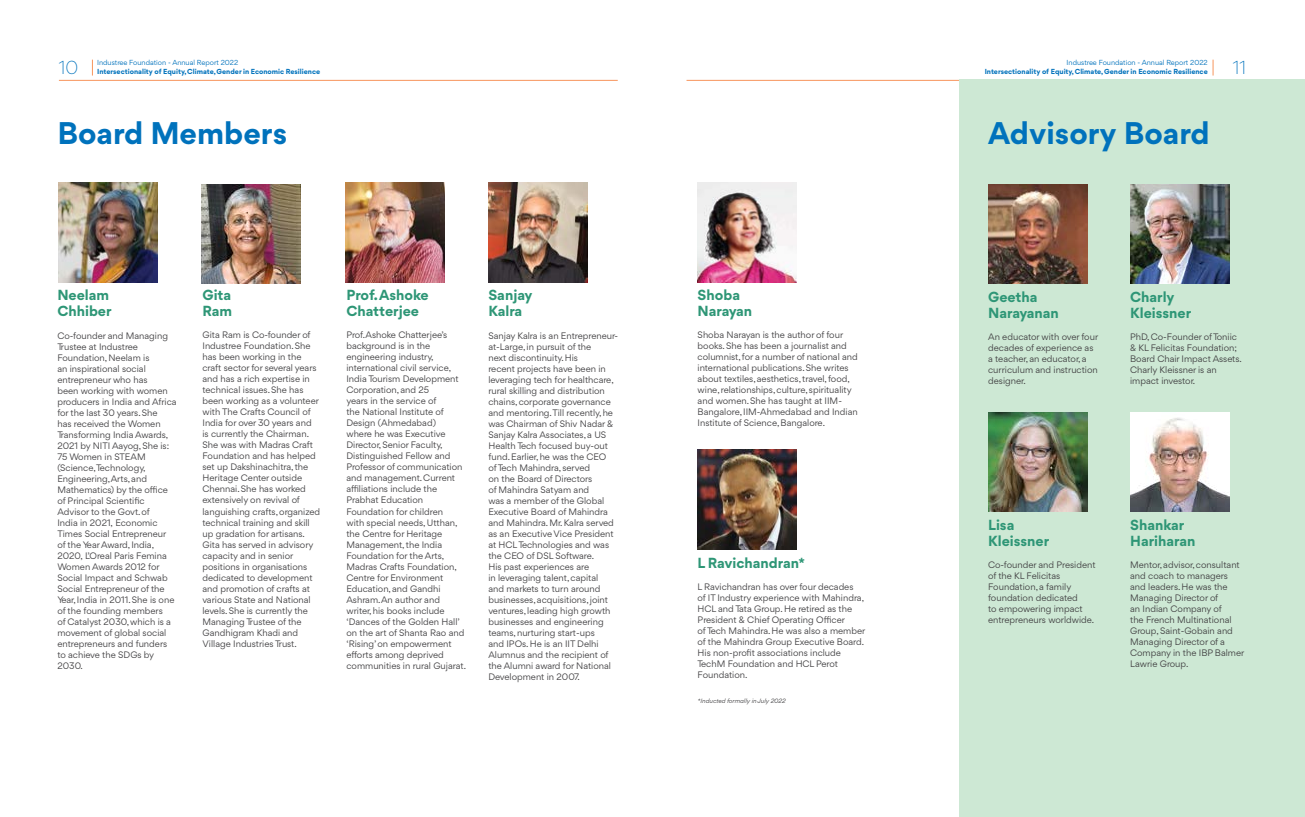
<style>
.page{position:relative;width:1305px;height:817px;background:#fff}
.page>*{position:absolute;margin:0;border:0;box-sizing:border-box;transform-origin:0 0}
.t1{font:700 30px "Gordita";color:#0072bc}
.t2{font:300 18px "Gordita";color:#0072bc}
.t3{font:700 14px/16px "Gordita";color:#2e9676}
.t4{font:9px/11px "Gordita";color:#414042}
.t5{font:700 7px "Gordita";color:#0072bc}
.t6{font:7px "Gordita";color:#0072bc}
.t7{font:italic 6px "Gordita";color:#414042}
</style>
<div class="page">
<hr style="left:59px;top:80px;width:558px;height:1px;background:#f7955d">
<hr style="left:686px;top:80px;width:559px;height:1px;background:#f7955d">
<svg style="left:92px;top:60px;width:1px;height:15px"></svg>
<svg style="left:1212px;top:60px;width:1px;height:15px"></svg>
<div style="left:958px;top:80px;width:346px;height:736px;background:#cde8d4"></div>
<img style="left:58px;top:183px;width:100px;height:99px">
<img style="left:697px;top:183px;width:99px;height:99px">
<img style="left:697px;top:449px;width:99px;height:100px">
<img style="left:345px;top:183px;width:99px;height:99px">
<img style="left:488px;top:183px;width:99px;height:99px">
<img style="left:201px;top:184px;width:100px;height:100px">
<img style="left:988px;top:184px;width:99px;height:99px">
<img style="left:1130px;top:184px;width:99px;height:99px">
<img style="left:988px;top:412px;width:99px;height:99px">
<img style="left:1130px;top:412px;width:99px;height:99px">
<p class="t6" style="left:97px;top:58px;width:143px">Industree Foundation - Annual Report 2022</p>
<p class="t5" style="left:97px;top:66px;width:224px">Intersectionality of Equity, Climate, Gender in Economic Resilience</p>
<p class="t6" style="left:1066px;top:58px;width:143px">Industree Foundation - Annual Report 2022</p>
<p class="t5" style="left:984px;top:66px;width:224px">Intersectionality of Equity, Climate, Gender in Economic Resilience</p>
<h2 class="t2" style="left:59px;top:55px;width:21px">10</h2>
<h2 class="t2" style="left:1232px;top:55px;width:15px">11</h2>
<h1 class="t1" style="left:57px;top:111px;width:231px">Board Members</h1>
<h3 class="t3" style="left:57px;top:287px;width:56px">Neelam<br>Chhiber</h3>
<p class="t4" style="left:57px;top:329px;width:121px">Co-founder and Managing<br>Trustee at Industree<br>Foundation, Neelam is<br>an inspirational social entrepreneur who has<br>been working with women producers in India and Africa for the last 30 years. She<br>has received the Women<br>Transforming India Awards,<br>2021 by NITI Aayog, She is:<br>75 Women in STEAM (Science,Technology,<br>Engineering, Arts, and<br>Mathematics) by the office of Principal Scientific<br>Advisor to the Govt. of<br>India in 2021, Economic<br>Times Social Entrepreneur of the Year Award, India,<br>2020, L’Oreal Paris Femina<br>Women Awards 2012 for<br>Social Impact and Schwab<br>Social Entrepreneur of the<br>Year, India in 2011. She is one of the founding members<br>of Catalyst 2030, which is a movement of global social entrepreneurs and funders to achieve the SDGs by<br>2030.</p>
<h3 class="t3" style="left:202px;top:287px;width:31px">Gita<br>Ram</h3>
<p class="t4" style="left:202px;top:329px;width:119px">Gita Ram is Co-founder of<br>Industree Foundation. She has been working in the craft sector for several years and has a rich expertise in technical issues. She has been working as a volunteer with The Crafts Council of<br>India for over 30 years and<br>is currently the Chairman.<br>She was with Madras Craft<br>Foundation and has helped set up Dakshinachitra, the<br>Heritage Center outside<br>Chennai. She has worked extensively on revival of languishing crafts, organized technical training and skill up gradation for artisans.<br>Gita has served in advisory capacity and in senior positions in organisations dedicated to development and promotion of crafts at various State and National levels. She is currently the<br>Managing Trustee of the<br>Gandhigram Khadi and<br>Village Industries Trust.</p>
<h3 class="t3" style="left:346px;top:287px;width:84px">Prof. Ashoke<br>Chatterjee</h3>
<p class="t4" style="left:346px;top:329px;width:121px">Prof. Ashoke Chatterjee’s background is in the engineering industry, international civil service,<br>India Tourism Development<br>Corporation, and 25<br>years in the service of<br>the National Institute of<br>Design (Ahmedabad)<br>where he was Executive<br>Director, Senior Faculty,<br>Distinguished Fellow and<br>Professor of communication and management. Current affiliations include the<br>Prabhat Education<br>Foundation for children<br>with special needs, Utthan, the Centre for Heritage<br>Management, the India<br>Foundation for the Arts,<br>Madras Crafts Foundation,<br>Centre for Environment<br>Education, and Gandhi<br>Ashram. An author and writer, his books include ‘Dances of the Golden Hall’ on the art of Shanta Rao and ‘Rising’ on empowerment efforts among deprived communities in rural Gujarat.</p>
<h3 class="t3" style="left:488px;top:287px;width:46px">Sanjay<br>Kalra</h3>
<p class="t4" style="left:488px;top:329px;width:131px">Sanjay Kalra is an Entrepreneur&shy;at-Large, in pursuit of the<br>next discontinuity. His<br>recent projects have been in leveraging tech for healthcare, rural skilling and distribution chains, corporate governance and mentoring.Till recently, he was Chairman of Shiv Nadar &amp;<br>Sanjay Kalra Associates, a US<br>Health Tech focused buy-out fund. Earlier, he was the CEO<br>of Tech Mahindra, served<br>on the Board of Directors<br>of Mahindra Satyam and<br>was a member of the Global<br>Executive Board of Mahindra and Mahindra. Mr. Kalra served as an Executive Vice President at HCL Technologies and was the CEO of DSL Software.<br>His past experiences are<br>in leveraging talent, capital<br>and markets to turn around businesses, acquisitions, joint ventures, leading high growth businesses and engineering teams, nurturing start-ups<br>and IPOs. He is an IIT Delhi<br>Alumnus and the recipient of the Alumni award for National<br>Development in 2007.</p>
<h3 class="t3" style="left:697px;top:287px;width:56px">Shoba<br>Narayan</h3>
<p class="t4" style="left:697px;top:329px;width:162px">Shoba Narayan is the author of four books. She has been a journalist and columnist, for a number of national and international publications. She writes about textiles, aesthetics, travel, food, wine, relationships, culture, spirituality and women. She has taught at IIM-Bangalore, IIM-Ahmedabad and Indian Institute of Science, Bangalore.</p>
<h3 class="t3" style="left:697px;top:554px;width:109px">L Ravichandran*</h3>
<p class="t4" style="left:697px;top:580px;width:169px">L Ravichandran has over four decades<br>of IT Industry experience with Mahindra, HCL and Tata Group. He retired as the President &amp; Chief Operating Officer<br>of Tech Mahindra. He was also a member of the Mahindra Group Executive Board.<br>His non-profit associations include TechM Foundation and HCL Perot Foundation.</p>
<p class="t7" style="left:697px;top:696px;width:90px">*Inducted formally in July 2022</p>
<h1 class="t1" style="left:988px;top:111px;width:223px">Advisory Board</h1>
<h3 class="t3" style="left:988px;top:288px;width:72px">Geetha<br>Narayanan</h3>
<p class="t4" style="left:988px;top:330px;width:111px">An educator with over four decades of experience as a teacher, an educator, a curriculum and instruction designer.</p>
<h3 class="t3" style="left:1129px;top:288px;width:63px">Charly<br>Kleissner</h3>
<p class="t4" style="left:1129px;top:330px;width:113px">PhD, Co-Founder of Toniic &amp; KL Felicitas Foundation;<br>Board Chair Impact Assets.<br>Charly Kleissner is an impact investor.</p>
<h3 class="t3" style="left:988px;top:516px;width:63px">Lisa<br>Kleissner</h3>
<p class="t4" style="left:988px;top:559px;width:109px">Co-founder and President of the KL Felicitas<br>Foundation, a family foundation dedicated<br>to empowering impact entrepreneurs worldwide.</p>
<h3 class="t3" style="left:1129px;top:516px;width:67px">Shankar<br>Hariharan</h3>
<p class="t4" style="left:1129px;top:559px;width:116px">Mentor, advisor, consultant and coach to managers and leaders. He was the<br>Managing Director of<br>an Indian Company of<br>the French Multinational<br>Group, Saint-Gobain and<br>Managing Director of a<br>Company in the IBP Balmer<br>Lawrie Group.</p>
</div>
